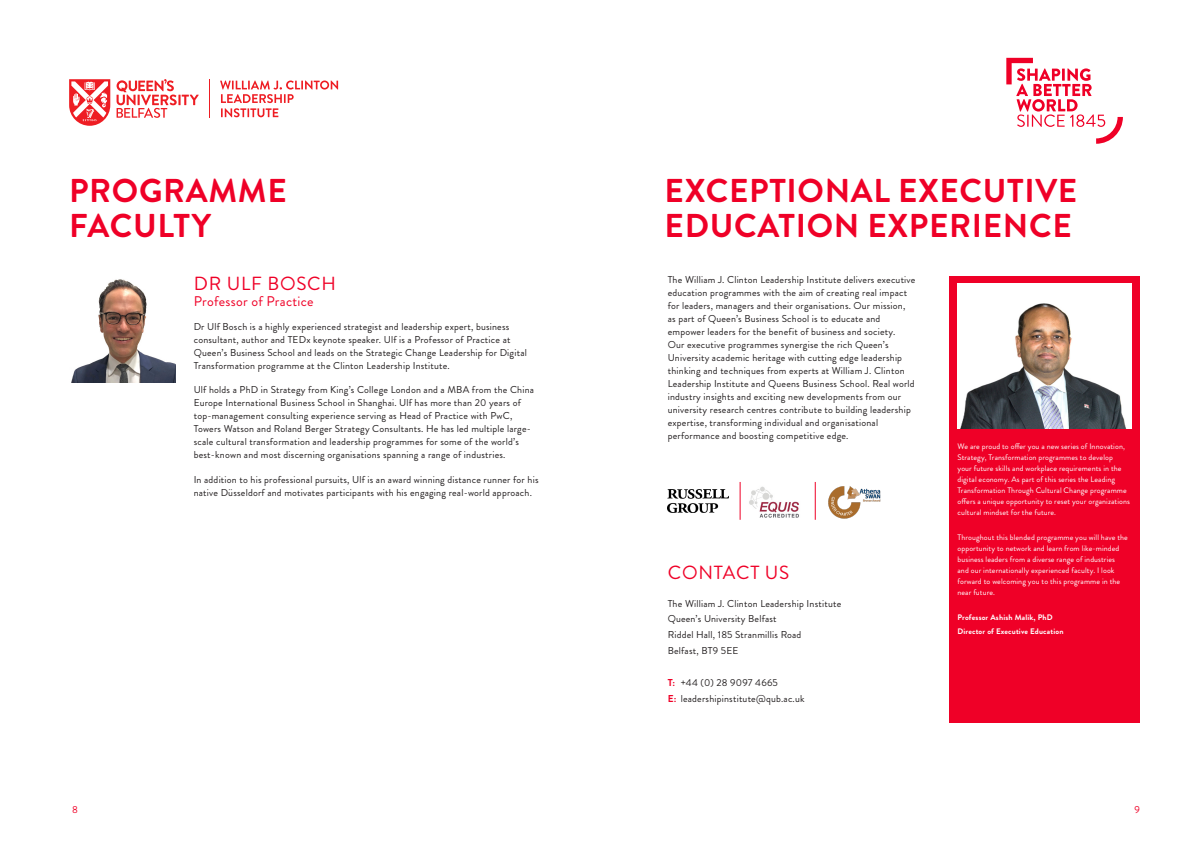
<style>
.page{position:relative;width:1191px;height:842px;background:#fff}
.page>*{position:absolute;margin:0;border:0;box-sizing:border-box;transform-origin:0 0}
.t1{font:700 33px/35.2px "Brandon Grotesque";letter-spacing:.02em;color:#ef0027}
.t2{font:19px "Brandon Grotesque";letter-spacing:.04em;color:#ef0027}
.t3{font:14px "Brandon Grotesque";letter-spacing:.02em;color:#ef0027}
.t4{font:10.1px "Brandon Grotesque";color:#ef0027}
.t5{font:10px/13px "Brandon Grotesque";letter-spacing:.02em;color:#231f20}
.t6{font:8px/11px "Brandon Grotesque";letter-spacing:.01em;color:#fff}
.t7{font:700 8px "Brandon Grotesque";letter-spacing:.02em;color:#fff}
.s1{font-weight:700;color:#ef0027}
</style>
<div class="page">
<svg style="left:1006px;top:58px;width:117px;height:86px"></svg>
<hr style="left:210px;top:79px;width:1px;height:39px;background:#ee1d23">
<svg style="left:117px;top:79px;width:82px;height:39px"></svg>
<svg style="left:69px;top:79px;width:41px;height:47px"></svg>
<svg style="left:220px;top:81px;width:118px;height:36px"></svg>
<img style="left:71px;top:279px;width:104px;height:104px">
<div style="left:949px;top:276px;width:191px;height:447px;background:#ef0027"></div>
<img style="left:749px;top:486px;width:50px;height:32px">
<img style="left:828px;top:486px;width:53px;height:33px">
<img style="left:668px;top:489px;width:61px;height:24px">
<hr style="left:739px;top:482px;width:1px;height:38px;background:#ef0027">
<hr style="left:814px;top:482px;width:1px;height:38px;background:#ef0027">
<img style="left:957px;top:283px;width:174px;height:145px">
<p class="t1" style="left:69px;top:173px;width:219px">PROGRAMME<br>FACULTY</p>
<p class="t2" style="left:194px;top:270px;width:144px">DR ULF BOSCH</p>
<p class="t3" style="left:194px;top:291px;width:121px">Professor of Practice</p>
<p class="t5" style="left:194px;top:320px;width:335px">Dr Ulf Bosch is a highly experienced strategist and leadership expert, business consultant, author and TEDx keynote speaker. Ulf is a Professor of Practice at Queen’s Business School and leads on the Strategic Change Leadership for Digital Transformation programme at the Clinton Leadership Institute.</p>
<p class="t5" style="left:194px;top:383px;width:342px">Ulf holds a PhD in Strategy from King’s College London and a MBA from the China Europe International Business School in Shanghai. Ulf has more than 20 years of top-management consulting experience serving as Head of Practice with PwC, Towers Watson and Roland Berger Strategy Consultants. He has led multiple large&shy;scale cultural transformation and leadership programmes for some of the world’s best-known and most discerning organisations spanning a range of industries.</p>
<p class="t5" style="left:194px;top:473px;width:346px">In addition to his professional pursuits, Ulf is an award winning distance runner for his native Düsseldorf and motivates participants with his engaging real-world approach.</p>
<p class="t1" style="left:664px;top:173px;width:414px">EXCEPTIONAL EXECUTIVE<br>EDUCATION EXPERIENCE</p>
<p class="t5" style="left:668px;top:274px;width:249px">The William J. Clinton Leadership Institute delivers executive education programmes with the aim of creating real impact for leaders, managers and their organisations. Our mission, as part of Queen’s Business School is to educate and empower leaders for the benefit of business and society.<br>Our executive programmes synergise the rich Queen’s University academic heritage with cutting edge leadership thinking and techniques from experts at William J. Clinton Leadership Institute and Queens Business School. Real world industry insights and exciting new developments from our university research centres contribute to building leadership expertise, transforming individual and organisational performance and boosting competitive edge.</p>
<p class="t6" style="left:957px;top:440px;width:174px">We are proud to offer you a new series of Innovation, Strategy, Transformation programmes to develop<br>your future skills and workplace requirements in the digital economy. As part of this series the Leading Transformation Through Cultural Change programme offers a unique opportunity to reset your organizations cultural mindset for the future.</p>
<p class="t6" style="left:957px;top:532px;width:172px">Throughout this blended programme you will have the opportunity to network and learn from like-minded business leaders from a diverse range of industries and our internationally experienced faculty. I look forward to welcoming you to this programme in the near future.</p>
<p class="t7" style="left:957px;top:612px;width:97px">Professor Ashish Malik, PhD</p>
<p class="t7" style="left:957px;top:625px;width:107px">Director of Executive Education</p>
<p class="t2" style="left:668px;top:560px;width:123px">CONTACT US</p>
<p class="t5" style="left:668px;top:597px;width:175px">The William J. Clinton Leadership Institute</p>
<p class="t5" style="left:668px;top:613px;width:110px">Queen’s University Belfast</p>
<p class="t5" style="left:668px;top:628px;width:135px">Riddel Hall, 185 Stranmillis Road</p>
<p class="t5" style="left:668px;top:644px;width:72px">Belfast, BT9 5EE</p>
<p class="t5" style="left:668px;top:676px;width:112px"><span class="s1">T:</span> +44 (0) 28 9097 4665</p>
<p class="t5" style="left:668px;top:692px;width:138px"><span class="s1">E:</span> leadershipinstitute@qub.ac.uk</p>
<p class="t4" style="left:72px;top:803px;width:7px">8</p>
<p class="t4" style="left:1134px;top:803px;width:7px">9</p>
</div>
